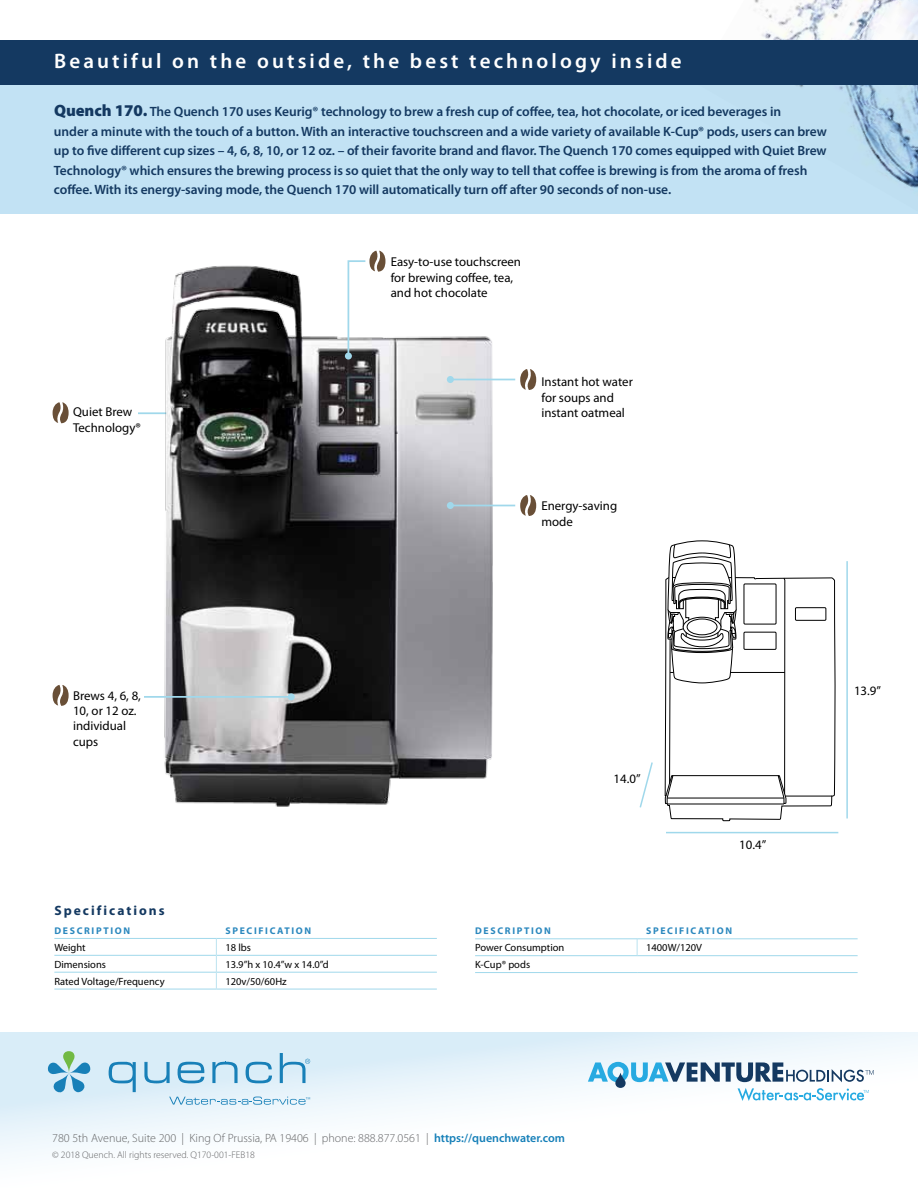
<style>
.page{position:relative;width:918px;height:1188px;background:#fff}
.page>*{position:absolute;margin:0;border:0;box-sizing:border-box;transform-origin:0 0}
.t1{font:600 21px "Myriad Pro";letter-spacing:.15em;color:#fff}
.t2{font:600 13.5px/19.5px "Myriad Pro";letter-spacing:-.005em;color:#143961}
.t3{font:700 13.5px "Myriad Pro";letter-spacing:.15em;color:#143961}
.t4{font:12.9px/15.5px "Myriad Pro";color:#000}
.t5{font:300 12px "Myriad Pro";color:#636466}
.t6{font:10.5px "Myriad Pro";color:#000}
.t7{font:700 9.75px "Myriad Pro";letter-spacing:.17em;color:#2b88be}
.t8{font:300 9.75px "Myriad Pro";color:#636466}
.s1{font-weight:900;font-size:16.5px}
.s2{font-weight:600;color:#157fb8}
</style>
<div class="page">
<img style="left:138px;top:250px;width:399px;height:557px">
<hr style="left:450px;top:379px;width:65px;height:1px;background:#a0d8eb">
<div style="left:447px;top:376px;width:7px;height:7px;background:#a0d8eb;border-radius:50%"></div>
<hr style="left:450px;top:505px;width:65px;height:1px;background:#a0d8eb">
<div style="left:447px;top:502px;width:7px;height:7px;background:#a0d8eb;border-radius:50%"></div>
<div style="left:0;top:63px;width:918px;height:151px;background:#c2e2f4"></div>
<hr style="left:54px;top:955px;width:162px;height:1px;background:#a0d8eb">
<hr style="left:217px;top:955px;width:220px;height:1px;background:#a0d8eb">
<hr style="left:54px;top:972px;width:162px;height:1px;background:#a0d8eb">
<hr style="left:217px;top:972px;width:220px;height:1px;background:#a0d8eb">
<hr style="left:54px;top:989px;width:162px;height:1px;background:#a0d8eb">
<hr style="left:216px;top:989px;width:221px;height:1px;background:#a0d8eb">
<hr style="left:54px;top:938px;width:162px;height:1px;background:#a0d8eb">
<hr style="left:216px;top:938px;width:221px;height:1px;background:#a0d8eb">
<svg style="left:216px;top:939px;width:1px;height:50px"></svg>
<hr style="left:475px;top:955px;width:162px;height:1px;background:#a0d8eb">
<hr style="left:637px;top:955px;width:221px;height:1px;background:#a0d8eb">
<hr style="left:475px;top:972px;width:162px;height:1px;background:#a0d8eb">
<hr style="left:637px;top:972px;width:221px;height:1px;background:#a0d8eb">
<svg style="left:637px;top:939px;width:1px;height:16px"></svg>
<hr style="left:475px;top:938px;width:162px;height:1px;background:#a0d8eb">
<hr style="left:637px;top:938px;width:221px;height:1px;background:#a0d8eb">
<hr style="left:846px;top:561px;width:2px;height:257px;background:#a0d8eb">
<svg style="left:639px;top:762px;width:14px;height:46px"></svg>
<hr style="left:666px;top:832px;width:172px;height:1px;background:#a0d8eb">
<img style="left:754px;top:0;width:164px;height:190px">
<div style="left:0;top:40px;width:918px;height:46px;background:#143961"></div>
<svg style="left:53px;top:402px;width:16px;height:21px"></svg>
<hr style="left:144px;top:696px;width:147px;height:2px;background:#a0d8eb">
<div style="left:288px;top:693px;width:7px;height:7px;background:#a0d8eb;border-radius:50%"></div>
<svg style="left:53px;top:685px;width:16px;height:21px"></svg>
<svg style="left:665px;top:540px;width:171px;height:281px"></svg>
<svg style="left:347px;top:251px;width:38px;height:107px"></svg>
<div style="left:345px;top:353px;width:7px;height:7px;background:#a0d8eb;border-radius:50%"></div>
<svg style="left:520px;top:369px;width:16px;height:21px"></svg>
<svg style="left:520px;top:495px;width:16px;height:21px"></svg>
<svg style="left:0;top:1032px;width:918px;height:125px"></svg>
<div style="left:63px;top:1051px;width:12px;height:22px;background:#72ba44;border-radius:5px"></div>
<svg style="left:48px;top:1063px;width:42px;height:29px"></svg>
<svg style="left:109px;top:1062px;width:27px;height:30px"></svg>
<svg style="left:144px;top:1062px;width:26px;height:21px"></svg>
<svg style="left:178px;top:1062px;width:26px;height:21px"></svg>
<svg style="left:212px;top:1062px;width:26px;height:21px"></svg>
<svg style="left:246px;top:1061px;width:26px;height:22px"></svg>
<svg style="left:280px;top:1053px;width:30px;height:30px"></svg>
<svg style="left:169px;top:1097px;width:141px;height:8px"></svg>
<svg style="left:588px;top:1062px;width:286px;height:20px"></svg>
<svg style="left:615px;top:1073px;width:11px;height:15px"></svg>
<svg style="left:738px;top:1088px;width:131px;height:13px"></svg>
<h1 class="t1" style="left:54px;top:48px;width:629px">Beautiful on the outside, the best technology inside</h1>
<p class="t2" style="left:54px;top:102px;width:774px"><span class="s1">Quench 170.</span> The Quench 170 uses Keurig® technology to brew a fresh cup of coffee, tea, hot chocolate, or iced beverages in<br>under a minute with the touch of a button. With an interactive touchscreen and a wide variety of available K-Cup® pods, users can brew up to five different cup sizes – 4, 6, 8, 10, or 12 oz. – of their favorite brand and flavor. The Quench 170 comes equipped with Quiet Brew Technology® which ensures the brewing process is so quiet that the only way to tell that coffee is brewing is from the aroma of fresh coffee. With its energy-saving mode, the Quench 170 will automatically turn off after 90 seconds of non-use.</p>
<p class="t4" style="left:73px;top:404px;width:69px">Quiet Brew<br>Technology®</p>
<p class="t4" style="left:391px;top:254px;width:132px">Easy-to-use touchscreen for brewing coffee, tea, and hot chocolate</p>
<p class="t4" style="left:541px;top:374px;width:93px">Instant hot water for soups and instant oatmeal</p>
<p class="t4" style="left:541px;top:498px;width:77px">Energy-saving mode</p>
<p class="t4" style="left:73px;top:687px;width:69px">Brews 4, 6, 8,<br>10, or 12 oz. individual cups</p>
<p class="t3" style="left:54px;top:901px;width:112px">SPECIFICATIONS</p>
<p class="t7" style="left:54px;top:924px;width:77px">DESCRIPTION</p>
<p class="t7" style="left:225px;top:924px;width:87px">SPECIFICATION</p>
<p class="t6" style="left:54px;top:941px;width:33px">Weight</p>
<p class="t6" style="left:225px;top:941px;width:27px">18 lbs</p>
<p class="t6" style="left:54px;top:958px;width:53px">Dimensions</p>
<p class="t6" style="left:225px;top:958px;width:105px">13.9”h x 10.4”w x 14.0”d</p>
<p class="t6" style="left:54px;top:975px;width:112px">Rated Voltage/Frequency</p>
<p class="t6" style="left:225px;top:975px;width:63px">120v/50/60Hz</p>
<p class="t4" style="left:614px;top:770px;width:28px">14.0”</p>
<p class="t4" style="left:739px;top:837px;width:28px">10.4”</p>
<p class="t7" style="left:475px;top:925px;width:77px">DESCRIPTION</p>
<p class="t7" style="left:646px;top:925px;width:87px">SPECIFICATION</p>
<p class="t6" style="left:475px;top:941px;width:91px">Power Consumption</p>
<p class="t6" style="left:646px;top:941px;width:58px">1400W/120V</p>
<p class="t6" style="left:475px;top:958px;width:57px">K-Cup® pods</p>
<p class="t5" style="left:52px;top:1131px;width:514px">780 5th Avenue, Suite 200 | King Of Prussia, PA 19406 | phone: 888.877.0561 | <span class="s2">https://quenchwater.com</span></p>
<p class="t8" style="left:52px;top:1149px;width:204px">© 2018 Quench. All rights reserved. Q170-001-FEB18</p>
<p class="t4" style="left:854px;top:682px;width:28px">13.9”</p>
</div>
